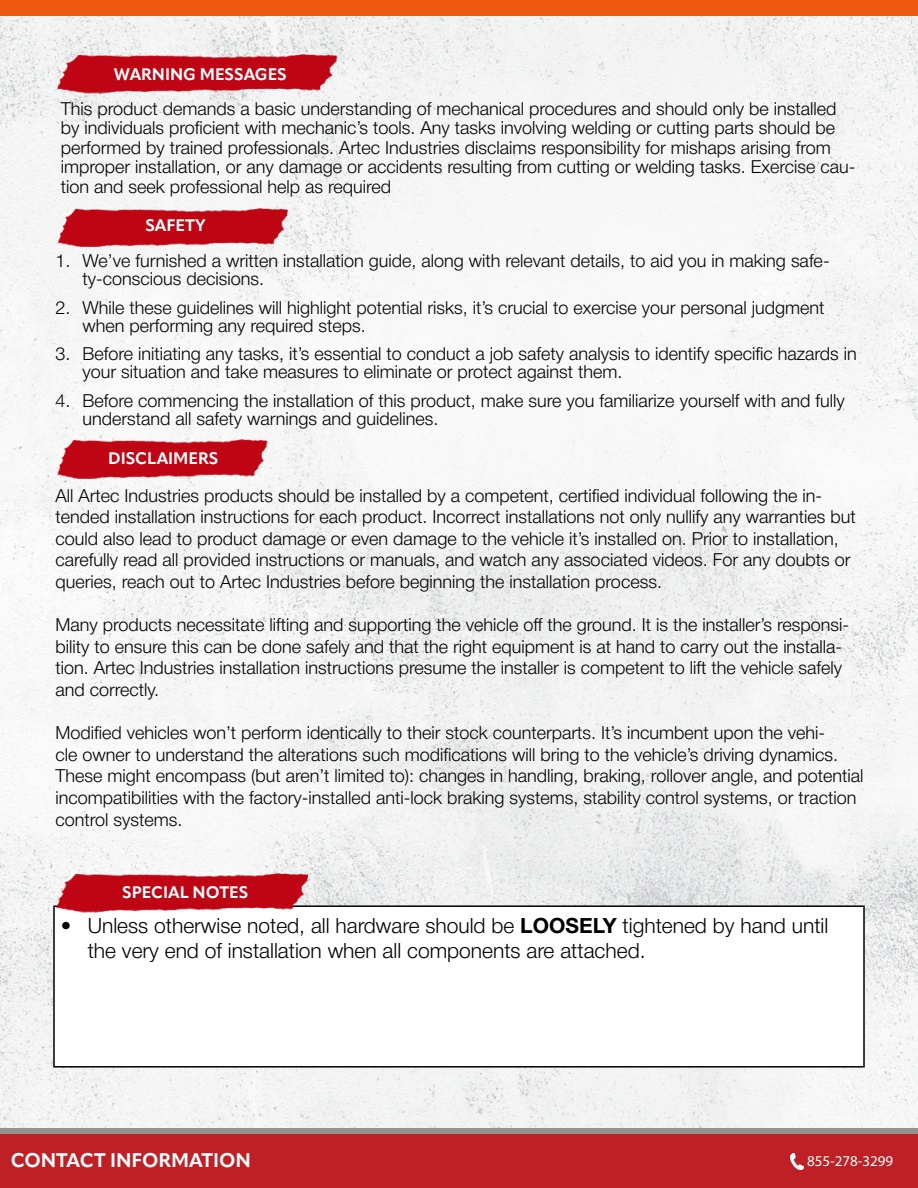
<style>
.page{position:relative;width:918px;height:1188px;background:#fff}
.page>*{position:absolute;margin:0;border:0;box-sizing:border-box;transform-origin:0 0}
.t1{font:300 21px/25.5px "Helvetica Neue";color:#000}
.t2{font:700 19.5px "Apparat";color:#fff}
.t3{font:300 18px/21.6px "Helvetica Neue";color:#000}
.t4{font:700 16.5px "Apparat";color:#fff}
.t5{font:15px "Myriad Pro";color:#fff}
.s1{font-weight:700}
</style>
<div class="page">
<img style="left:0;top:15px;width:918px;height:1113px">
<div style="left:0;top:0;width:918px;height:15px;background:#eb580e"></div>
<img style="left:54px;top:54px;width:293px;height:39px">
<img style="left:56px;top:439px;width:216px;height:40px">
<img style="left:56px;top:208px;width:240px;height:39px">
<div style="left:54px;top:906px;width:810px;height:161px;background:#fff"></div>
<div style="left:53px;top:905px;width:812px;height:163px;border:2px solid #000"></div>
<img style="left:54px;top:873px;width:262px;height:39px">
<div style="left:0;top:1134px;width:918px;height:54px;background:#bf2026"></div>
<img style="left:791px;top:1153px;width:13px;height:16px">
<div style="left:0;top:1128px;width:918px;height:6px;background:#949391"></div>
<p class="t4" style="left:114px;top:64px;width:175px">WARNING MESSAGES</p>
<p class="t3" style="left:61px;top:97px;width:796px;line-height:19.5px">This product demands a basic understanding of mechanical procedures and should only be installed by individuals proficient with mechanic’s tools. Any tasks involving welding or cutting parts should be performed by trained professionals. Artec Industries disclaims responsibility for mishaps arising from improper installation, or any damage or accidents resulting from cutting or welding tasks. Exercise cau&shy;tion and seek professional help as required</p>
<p class="t4" style="left:145px;top:215px;width:62px">SAFETY</p>
<p class="t3" style="left:83px;top:250px;width:749px;line-height:18px;text-indent:-27px">1. We’ve furnished a written installation guide, along with relevant details, to aid you in making safe&shy;ty-conscious decisions.</p>
<p class="t3" style="left:83px;top:297px;width:744px;line-height:18px;text-indent:-27px">2. While these guidelines will highlight potential risks, it’s crucial to exercise your personal judgment when performing any required steps.</p>
<p class="t3" style="left:83px;top:344px;width:776px;line-height:18px;text-indent:-27px">3. Before initiating any tasks, it’s essential to conduct a job safety analysis to identify specific hazards in your situation and take measures to eliminate or protect against them.</p>
<p class="t3" style="left:83px;top:390px;width:764px;line-height:18px;text-indent:-27px">4. Before commencing the installation of this product, make sure you familiarize yourself with and fully understand all safety warnings and guidelines.</p>
<p class="t4" style="left:108px;top:449px;width:112px">DISCLAIMERS</p>
<p class="t3" style="left:56px;top:483px;width:802px">All Artec Industries products should be installed by a competent, certified individual following the in&shy;tended installation instructions for each product. Incorrect installations not only nullify any warranties but could also lead to product damage or even damage to the vehicle it’s installed on. Prior to installation, carefully read all provided instructions or manuals, and watch any associated videos. For any doubts or queries, reach out to Artec Industries before beginning the installation process.</p>
<p class="t3" style="left:56px;top:613px;width:795px">Many products necessitate lifting and supporting the vehicle off the ground. It is the installer’s responsi&shy;bility to ensure this can be done safely and that the right equipment is at hand to carry out the installa&shy;tion. Artec Industries installation instructions presume the installer is competent to lift the vehicle safely and correctly.</p>
<p class="t3" style="left:56px;top:721px;width:809px">Modified vehicles won’t perform identically to their stock counterparts. It’s incumbent upon the vehi-<br>cle owner to understand the alterations such modifications will bring to the vehicle’s driving dynamics.<br>These might encompass (but aren’t limited to): changes in handling, braking, rollover angle, and potential incompatibilities with the factory-installed anti-lock braking systems, stability control systems, or traction control systems.</p>
<p class="t4" style="left:122px;top:882px;width:128px">SPECIAL NOTES</p>
<p class="t1" style="left:88px;top:911px;width:742px;text-indent:-27px">• Unless otherwise noted, all hardware should be <span class="s1">LOOSELY</span> tightened by hand until the very end of installation when all components are attached.</p>
<p class="t2" style="left:11px;top:1148px;width:242px">CONTACT INFORMATION</p>
<p class="t5" style="left:807px;top:1152px;width:88px">855-278-3299</p>
</div>
